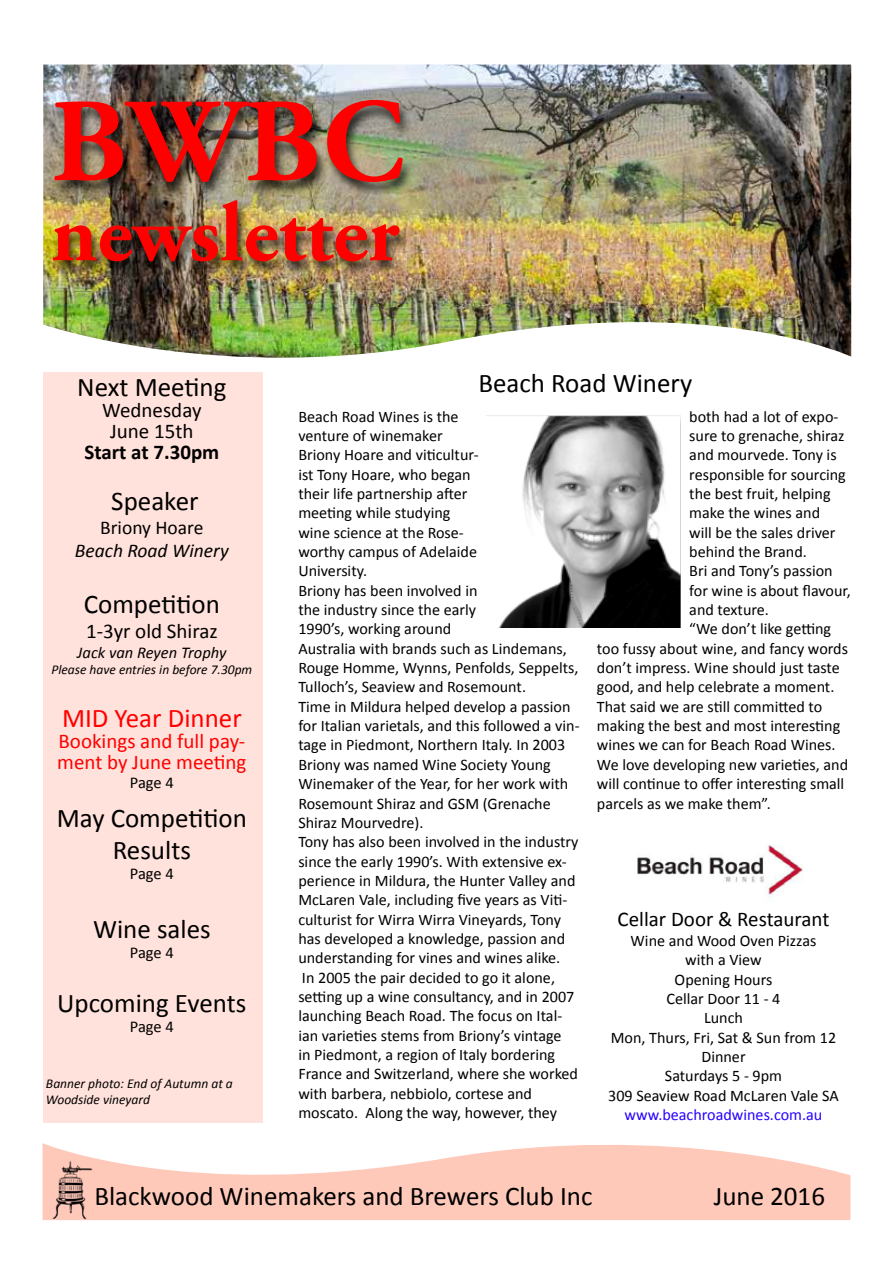
<style>
.page{position:relative;width:893px;height:1263px;background:#fff}
.page>*{position:absolute;margin:0;border:0;box-sizing:border-box;transform-origin:0 0}
.t1{font:700 118.5px "Adobe Garamond Pro";color:#f00}
.t2{font:700 84px "Adobe Garamond Pro";color:#f00}
.t3{font:27px/32.4px "Calibri";color:#000;text-align:center}
.t4{font:27px "Calibri";color:#f00}
.t5{font:21px/21px "Calibri";color:#000;text-align:center}
.t6{font:21px/21px "Calibri";color:#f00}
.t7{font:700 21px "Calibri";color:#000}
.t8{font:italic 19.5px "Calibri";color:#000}
.t9{font:19.5px "Calibri";color:#000}
.t10{font:16.5px "Calibri";letter-spacing:-.01em;color:#000}
.t11{font:italic 16.5px "Calibri";color:#000}
.t12{font:16.2px/19.4px "Calibri";color:#000}
.t13{font:16.2px "Calibri";color:#2700ff}
.t14{font:italic 13.5px/16.2px "Calibri";color:#000}
</style>
<div class="page">
<div style="left:43px;top:372px;width:220px;height:751px;background:#ffe2db"></div>
<img style="left:43px;top:65px;width:808px;height:293px">
<svg style="left:43px;top:1143px;width:807px;height:77px;fill:#ffc9ba"></svg>
<div style="left:48px;top:100px;width:365px;height:177px;background:#000;opacity:.75"></div>
<img style="left:43px;top:1156px;width:55px;height:64px">
<img style="left:487px;top:415px;width:194px;height:213px">
<img style="left:637px;top:845px;width:166px;height:54px">
<h1 class="t1" style="left:51px;top:74px;width:355px">BWBC</h1>
<h2 class="t2" style="left:51px;top:185px;width:350px">newsletter</h2>
<h3 class="t3" style="left:77px;top:371px;width:151px">Next Meeting</h3>
<p class="t5" style="left:102px;top:400px;width:101px">Wednesday<br>June 15th</p>
<p class="t7" style="left:84px;top:439px;width:136px">Start at 7.30pm</p>
<h3 class="t3" style="left:111px;top:485px;width:89px">Speaker</h3>
<p class="t9" style="left:100px;top:515px;width:105px">Briony Hoare</p>
<p class="t8" style="left:75px;top:537px;width:155px">Beach Road Winery</p>
<h3 class="t3" style="left:84px;top:588px;width:138px">Competition</h3>
<p class="t5" style="left:86px;top:621px;width:133px">1-3yr old Shiraz</p>
<p class="t11" style="left:77px;top:641px;width:151px">Jack van Reyen Trophy</p>
<p class="t14" style="left:51px;top:661px;width:202px">Please have entries in before 7.30pm</p>
<h3 class="t4" style="left:62px;top:701px;width:181px">MID Year Dinner</h3>
<p class="t6" style="left:57px;top:730px;width:191px">Bookings and full pay&shy;ment by June meeting</p>
<p class="t10" style="left:130px;top:772px;width:46px">Page 4</p>
<h3 class="t3" style="left:57px;top:802px;width:191px">May Competition<br>Results</h3>
<p class="t10" style="left:130px;top:863px;width:46px">Page 4</p>
<h3 class="t3" style="left:93px;top:913px;width:119px">Wine sales</h3>
<p class="t10" style="left:130px;top:942px;width:46px">Page 4</p>
<h3 class="t3" style="left:57px;top:986px;width:191px">Upcoming Events</h3>
<p class="t10" style="left:130px;top:1015px;width:46px">Page 4</p>
<p class="t14" style="left:46px;top:1075px;width:188px">Banner photo: End of Autumn at a<br>Woodside vineyard</p>
<h3 class="t3" style="left:478px;top:367px;width:215px">Beach Road Winery</h3>
<p class="t12" style="left:298px;top:406px;width:283px">Beach Road Wines is the<br>venture of winemaker<br>Briony Hoare and viticultur-<br>ist Tony Hoare, who began<br>their life partnership after<br>meeting while studying<br>wine science at the Rose-<br>worthy campus of Adelaide<br>University.<br>Briony has been involved in<br>the industry since the early<br>1990’s, working around<br>Australia with brands such as Lindemans, Rouge Homme, Wynns, Penfolds, Seppelts, Tulloch’s, Seaview and Rosemount.<br>Time in Mildura helped develop a passion for Italian varietals, and this followed a vin&shy;tage in Piedmont, Northern Italy. In 2003<br>Briony was named Wine Society Young Winemaker of the Year, for her work with Rosemount Shiraz and GSM (Grenache Shiraz Mourvedre).<br>Tony has also been involved in the industry since the early 1990’s. With extensive ex&shy;perience in Mildura, the Hunter Valley and McLaren Vale, including five years as Viti&shy;culturist for Wirra Wirra Vineyards, Tony has developed a knowledge, passion and understanding for vines and wines alike.<br>In 2005 the pair decided to go it alone, setting up a wine consultancy, and in 2007 launching Beach Road. The focus on Ital&shy;ian varieties stems from Briony’s vintage<br>in Piedmont, a region of Italy bordering France and Switzerland, where she worked with barbera, nebbiolo, cortese and moscato. Along the way, however, they</p>
<p class="t12" style="left:689px;top:406px;width:151px">both had a lot of expo-</p>
<p class="t12" style="left:689px;top:426px;width:157px">sure to grenache, shiraz</p>
<p class="t12" style="left:689px;top:445px;width:149px">and mourvede. Tony is</p>
<p class="t12" style="left:689px;top:465px;width:158px">responsible for sourcing</p>
<p class="t12" style="left:689px;top:484px;width:143px">the best fruit, helping</p>
<p class="t12" style="left:689px;top:503px;width:132px">make the wines and</p>
<p class="t12" style="left:689px;top:523px;width:148px">will be the sales driver</p>
<p class="t12" style="left:689px;top:542px;width:119px">behind the Brand.</p>
<p class="t12" style="left:689px;top:561px;width:145px">Bri and Tony’s passion</p>
<p class="t12" style="left:689px;top:581px;width:163px">for wine is about flavour,</p>
<p class="t12" style="left:689px;top:600px;width:81px">and texture.</p>
<p class="t12" style="left:689px;top:619px;width:143px">“We don’t like getting</p>
<p class="t12" style="left:597px;top:639px;width:253px">too fussy about wine, and fancy words</p>
<p class="t12" style="left:597px;top:658px;width:244px">don’t impress. Wine should just taste</p>
<p class="t12" style="left:597px;top:677px;width:239px">good, and help celebrate a moment.</p>
<p class="t12" style="left:597px;top:697px;width:227px">That said we are still committed to</p>
<p class="t12" style="left:597px;top:716px;width:245px">making the best and most interesting</p>
<p class="t12" style="left:597px;top:735px;width:240px">wines we can for Beach Road Wines.</p>
<p class="t12" style="left:597px;top:755px;width:253px">We love developing new varieties, and</p>
<p class="t12" style="left:597px;top:774px;width:249px">will continue to offer interesting small</p>
<p class="t12" style="left:597px;top:793px;width:175px">parcels as we make them”.</p>
<p class="t5" style="left:618px;top:909px;width:213px">Cellar Door &amp; Restaurant</p>
<p class="t12" style="left:608px;top:931px;width:232px;text-align:center">Wine and Wood Oven Pizzas<br>with a View<br>Opening Hours<br>Cellar Door 11 - 4<br>Lunch<br>Mon, Thurs, Fri, Sat &amp; Sun from 12<br>Dinner<br>Saturdays 5 - 9pm<br>309 Seaview Road McLaren Vale SA</p>
<p class="t13" style="left:625px;top:1104px;width:199px">www.beachroadwines.com.au</p>
<h3 class="t3" style="left:94px;top:1180px;width:500px">Blackwood Winemakers and Brewers Club Inc</h3>
<h3 class="t3" style="left:714px;top:1180px;width:113px">June 2016</h3>
</div>
